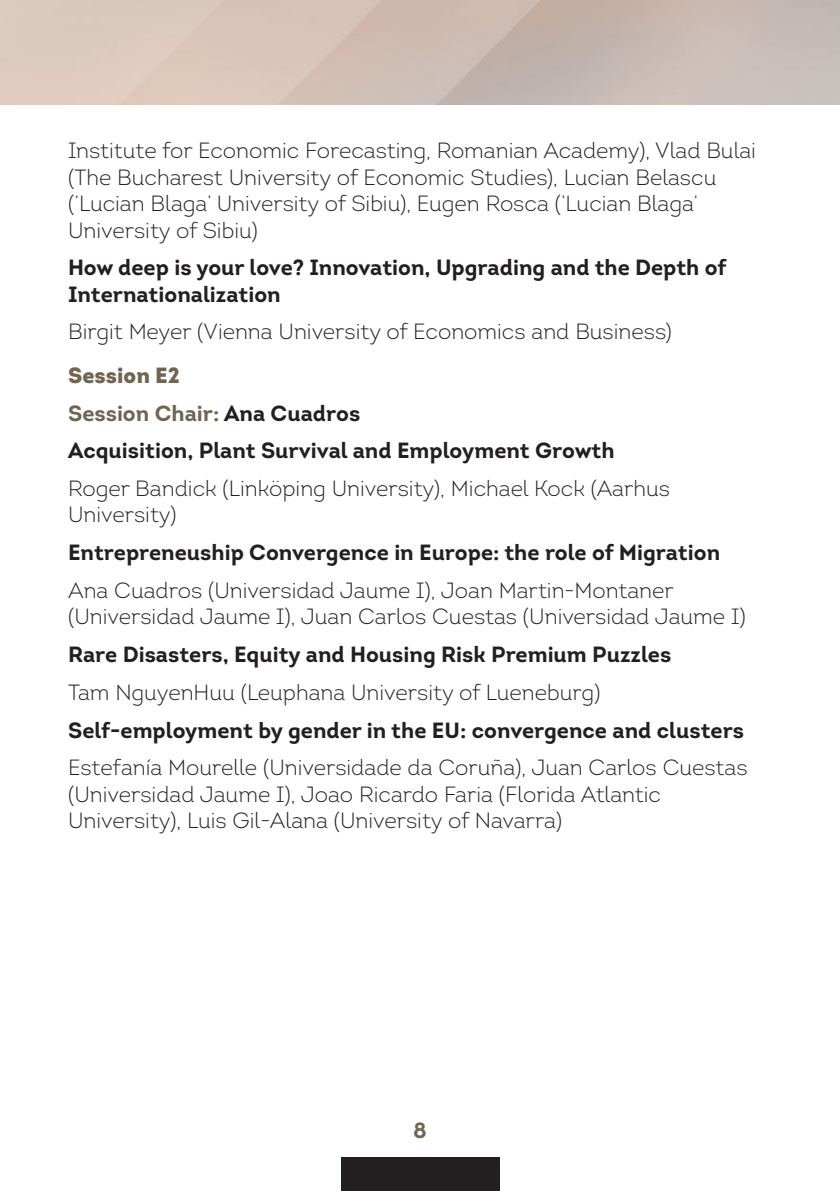
<style>
.page{position:relative;width:840px;height:1191px;background:#fff}
.page>*{position:absolute;margin:0;border:0;box-sizing:border-box;transform-origin:0 0}
.t1{font:300 22px/26.4px "Intro";color:#231f20}
.t2{font:700 22px/37.8px "Intro";color:#231f20}
.t3{font:700 22px "Intro";color:#6f6551}
.s1{font-weight:900;color:#6f6551}
.s2{color:#6f6551}
</style>
<div class="page">
<div style="left:340px;top:1157px;width:159px;height:34px;background:#231f20"></div>
<p class="t1" style="left:68px;top:137px;width:689px">Institute for Economic Forecasting, Romanian Academy), Vlad Bulai (The Bucharest University of Economic Studies), Lucian Belascu (’Lucian Blaga’ University of Sibiu), Eugen Rosca (’Lucian Blaga’ University of Sibiu)</p>
<p class="t2" style="left:68px;top:254px;width:659px;line-height:26.4px">How deep is your love? Innovation, Upgrading and the Depth of<br>Internationalization</p>
<p class="t1" style="left:68px;top:318px;width:605px">Birgit Meyer (Vienna University of Economics and Business)</p>
<p class="t2" style="left:68px;top:356px;width:548px"><span class="s1">Session E2<br></span><span class="s2">Session Chair:</span> Ana Cuadros<br>Acquisition, Plant Survival and Employment Growth</p>
<p class="t1" style="left:68px;top:475px;width:603px">Roger Bandick (Linköping University), Michael Kock (Aarhus<br>University)</p>
<p class="t2" style="left:68px;top:533px;width:653px">Entrepreneuship Convergence in Europe: the role of Migration</p>
<p class="t1" style="left:68px;top:577px;width:678px">Ana Cuadros (Universidad Jaume I), Joan Martin-Montaner (Universidad Jaume I), Juan Carlos Cuestas (Universidad Jaume I)</p>
<p class="t2" style="left:68px;top:635px;width:604px">Rare Disasters, Equity and Housing Risk Premium Puzzles</p>
<p class="t1" style="left:68px;top:679px;width:533px">Tam NguyenHuu (Leuphana University of Lueneburg)</p>
<p class="t2" style="left:68px;top:711px;width:677px">Self-employment by gender in the EU: convergence and clusters</p>
<p class="t1" style="left:68px;top:754px;width:680px">Estefanía Mourelle (Universidade da Coruña), Juan Carlos Cuestas (Universidad Jaume I), Joao Ricardo Faria (Florida Atlantic<br>University), Luis Gil-Alana (University of Navarra)</p>
<p class="t3" style="left:413px;top:1116px;width:15px">8</p>
</div>
